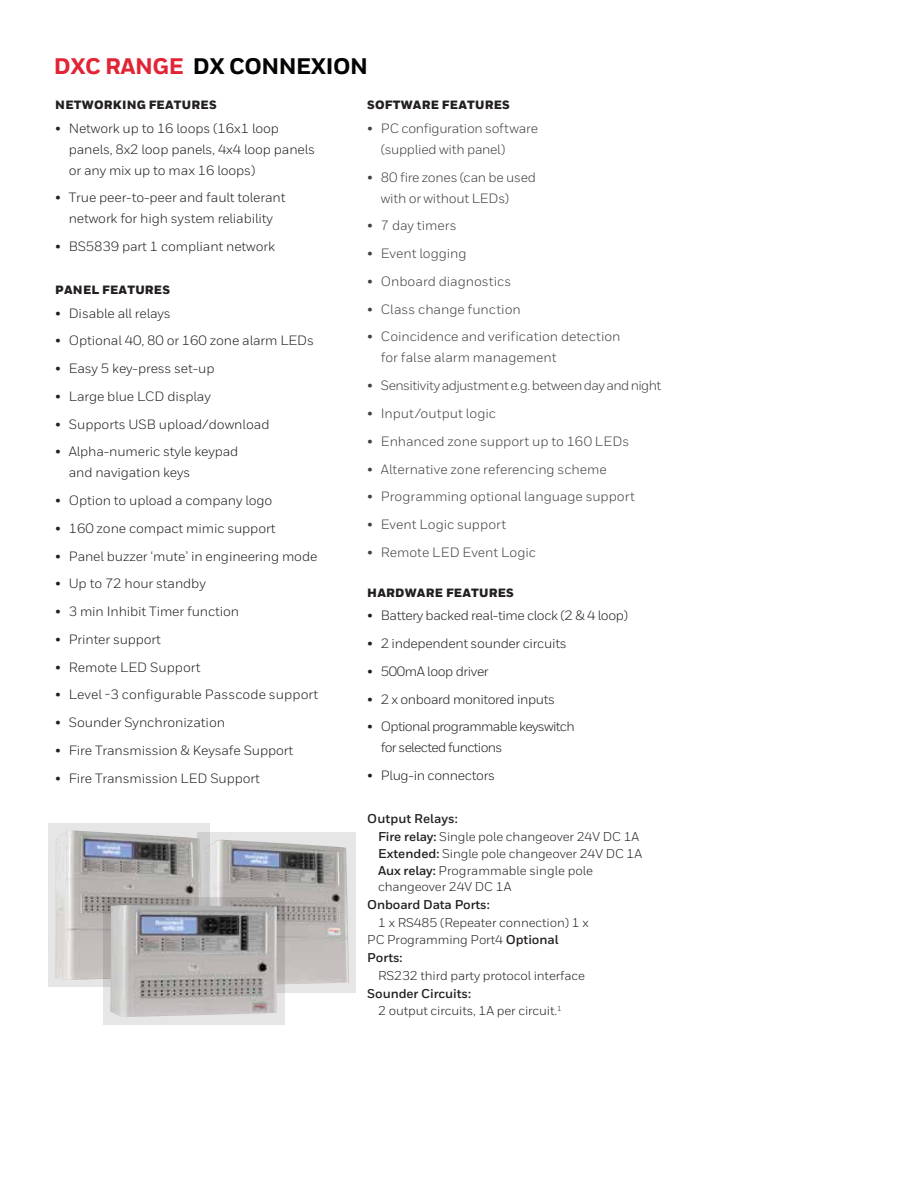
<style>
.page{position:relative;width:918px;height:1188px;background:#fff}
.page>*{position:absolute;margin:0;border:0;box-sizing:border-box;transform-origin:0 0}
.t1{font:800 22.5px "Honeywell Sans";letter-spacing:-.02em;color:#040503}
.t2{font:13.5px/21px "Honeywell Sans";letter-spacing:-.01em;color:#231f20}
.t3{font:13.5px/21px "Honeywell Sans";letter-spacing:-.005em;color:#414042}
.t4{font:13.5px "Honeywell Sans";letter-spacing:-.03em;color:#231f20}
.t5{font:13.5px/21px "Honeywell Sans";letter-spacing:-.05em;color:#231f20}
.t6{font:13.5px "Honeywell Sans";letter-spacing:-.04em;color:#414042}
.t7{font:12.75px/17px "Honeywell Sans";letter-spacing:-.01em;color:#231f20}
.t8{font:700 12.75px "Honeywell Sans";letter-spacing:-.01em;color:#231f20}
.t9{font:900 12px "Honeywell Sans";letter-spacing:.02em;color:#231f20}
.s1{color:#e22536}
.s2{font-weight:700}
</style>
<div class="page">
<div style="left:198px;top:833px;width:158px;height:160px;background:#e6e6e6"></div>
<img style="left:211px;top:840px;width:138px;height:146px">
<div style="left:48px;top:823px;width:162px;height:164px;background:#000;opacity:.1"></div>
<img style="left:56px;top:830px;width:147px;height:150px">
<div style="left:103px;top:897px;width:181px;height:128px;background:#000;opacity:.1"></div>
<img style="left:111px;top:905px;width:166px;height:112px">
<h1 class="t1" style="left:54px;top:52px;width:316px"><span class="s1">DXC RANGE</span> DX CONNEXION</h1>
<p class="t9" style="left:55px;top:98px;width:163px">NETWORKING FEATURES</p>
<p class="t2" style="left:69px;top:118px;width:248px;text-indent:-13px">• Network up to 16 loops (16x1 loop panels, 8x2 loop panels, 4x4 loop panels or any mix up to max 16 loops)</p>
<p class="t2" style="left:55px;top:187px;width:232px;text-align:center">• True peer-to-peer and fault tolerant network for high system reliability</p>
<p class="t2" style="left:55px;top:236px;width:221px">• BS5839 part 1 compliant network</p>
<p class="t9" style="left:55px;top:282px;width:116px">PANEL FEATURES</p>
<p class="t2" style="left:55px;top:303px;width:117px">• Disable all relays</p>
<p class="t2" style="left:55px;top:330px;width:260px">• Optional 40, 80 or 160 zone alarm LEDs</p>
<p class="t2" style="left:55px;top:358px;width:161px">• Easy 5 key-press set-up</p>
<p class="t2" style="left:55px;top:386px;width:157px">• Large blue LCD display</p>
<p class="t2" style="left:55px;top:414px;width:216px">• Supports USB upload/download</p>
<p class="t2" style="left:69px;top:441px;width:171px;text-indent:-13px">• Alpha-numeric style keypad and navigation keys</p>
<p class="t2" style="left:55px;top:490px;width:219px">• Option to upload a company logo</p>
<p class="t2" style="left:55px;top:518px;width:222px">• 160 zone compact mimic support</p>
<p class="t2" style="left:55px;top:546px;width:264px">• Panel buzzer ‘mute’ in engineering mode</p>
<p class="t2" style="left:55px;top:573px;width:152px">• Up to 72 hour standby</p>
<p class="t2" style="left:55px;top:601px;width:185px">• 3 min Inhibit Timer function</p>
<p class="t2" style="left:55px;top:629px;width:107px">• Printer support</p>
<p class="t2" style="left:55px;top:657px;width:147px">• Remote LED Support</p>
<p class="t2" style="left:55px;top:684px;width:264px">• Level -3 configurable Passcode support</p>
<p class="t2" style="left:55px;top:712px;width:171px">• Sounder Synchronization</p>
<p class="t2" style="left:55px;top:740px;width:239px">• Fire Transmission &amp; Keysafe Support</p>
<p class="t2" style="left:55px;top:768px;width:206px">• Fire Transmission LED Support</p>
<p class="t9" style="left:367px;top:98px;width:144px">SOFTWARE FEATURES</p>
<p class="t3" style="left:381px;top:118px;width:159px;text-indent:-14px">• PC configuration software (supplied with panel)</p>
<p class="t3" style="left:381px;top:167px;width:157px;text-indent:-14px">• 80 fire zones (can be used with or without LEDs)</p>
<p class="t3" style="left:367px;top:215px;width:91px">• 7 day timers</p>
<p class="t3" style="left:367px;top:243px;width:101px">• Event logging</p>
<p class="t3" style="left:367px;top:271px;width:146px">• Onboard diagnostics</p>
<p class="t3" style="left:367px;top:299px;width:155px">• Class change function</p>
<p class="t3" style="left:381px;top:326px;width:241px;text-indent:-14px">• Coincidence and verification detection for false alarm management</p>
<p class="t6" style="left:367px;top:378px;width:296px">• Sensitivity adjustment e.g. between day and night</p>
<p class="t3" style="left:367px;top:403px;width:130px">• Input/output logic</p>
<p class="t3" style="left:367px;top:431px;width:264px">• Enhanced zone support up to 160 LEDs</p>
<p class="t3" style="left:367px;top:458px;width:241px">• Alternative zone referencing scheme</p>
<p class="t3" style="left:367px;top:486px;width:269px">• Programming optional language support</p>
<p class="t3" style="left:367px;top:514px;width:141px">• Event Logic support</p>
<p class="t3" style="left:367px;top:542px;width:170px">• Remote LED Event Logic</p>
<p class="t9" style="left:367px;top:585px;width:148px">HARDWARE FEATURES</p>
<p class="t4" style="left:367px;top:608px;width:262px">• Battery backed real-time clock (2 &amp; 4 loop)</p>
<p class="t2" style="left:367px;top:633px;width:201px">• 2 independent sounder circuits</p>
<p class="t4" style="left:367px;top:663px;width:123px">• 500mA loop driver</p>
<p class="t4" style="left:367px;top:691px;width:189px">• 2 x onboard monitored inputs</p>
<p class="t5" style="left:381px;top:716px;width:196px;text-indent:-14px">• Optional programmable keyswitch for selected functions</p>
<p class="t2" style="left:367px;top:765px;width:129px">• Plug-in connectors</p>
<p class="t7" style="left:378px;top:811px;width:266px;text-indent:-11px"><span class="s2">Output Relays:<br>Fire relay:</span> Single pole changeover 24V DC 1A<br><span class="s2">Extended:</span> Single pole changeover 24V DC 1A<br><span class="s2">Aux relay:</span> Programmable single pole changeover 24V DC 1A</p>
<p class="t8" style="left:367px;top:897px;width:124px">Onboard Data Ports:</p>
<p class="t7" style="left:367px;top:914px;width:223px;line-height:17.7px;text-indent:11px">1 x RS485 (Repeater connection) 1 x<br>PC Programming Port4 <span class="s2">Optional<br>Ports:</span></p>
<p class="t7" style="left:378px;top:967px;width:209px">RS232 third party protocol interface</p>
<p class="t7" style="left:378px;top:984px;width:185px;line-height:17.9px;text-indent:-11px"><span class="s2">Sounder Circuits:<br></span>2 output circuits, 1A per circuit.<sup>1</sup></p>
</div>
